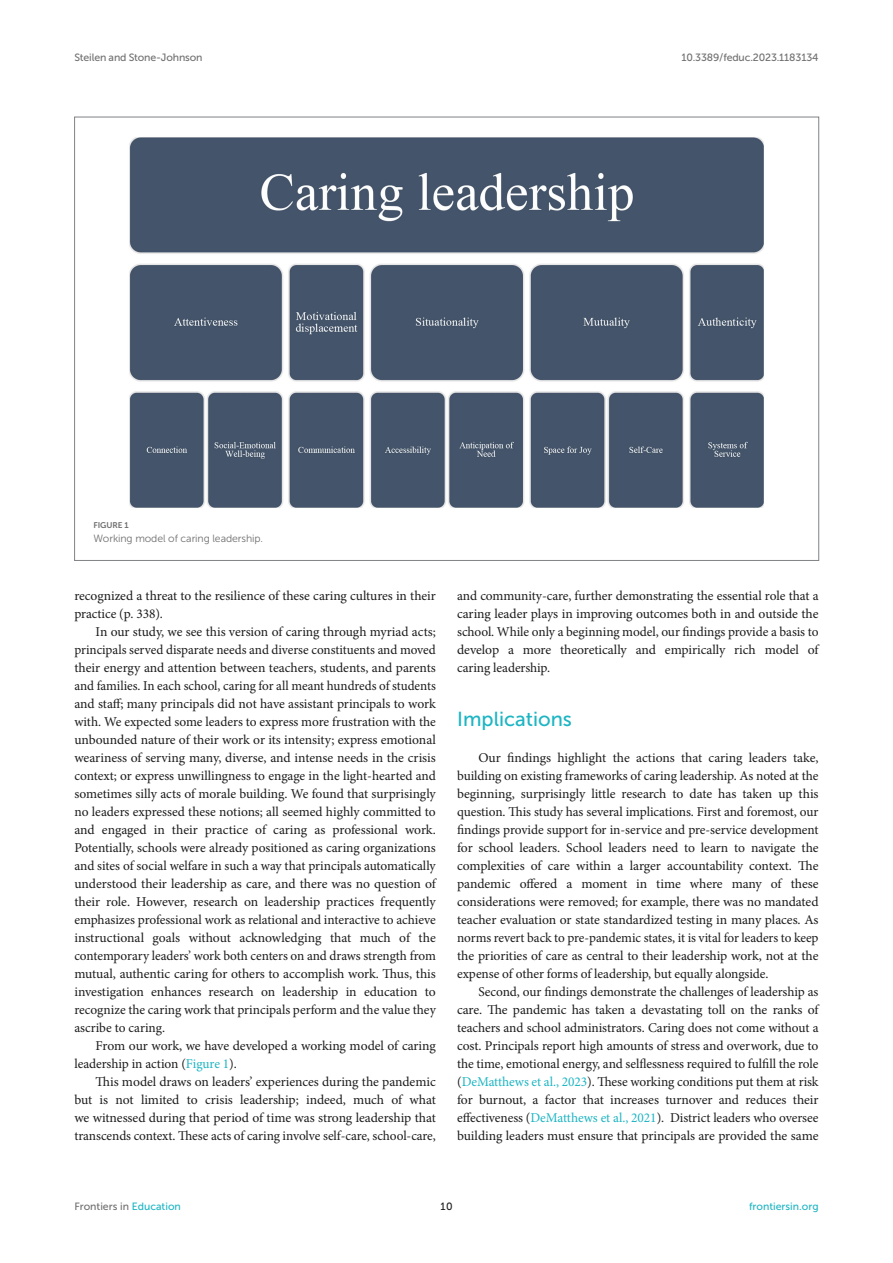
<style>
.page{position:relative;width:893px;height:1263px;background:#fff}
.page>*{position:absolute;margin:0;border:0;box-sizing:border-box;transform-origin:0 0}
.HEAD_1{font:20.25px "Museo Sans 500";color:#1db5c3}
.TEXT{font:13.5px/18px "Minion Pro";letter-spacing:-.005em;color:#1b1c1b;text-align:justify}
.TEXT_FLUSH{font:13.5px/18px "Minion Pro";letter-spacing:-.005em;color:#1b1c1b;text-align:justify}
.t1{font:10.5px "Museo Sans 500";letter-spacing:-.015em;color:#706f70}
.FIG_LEG{font:10.5px "Museo Sans 300";letter-spacing:-.01em;color:#706f70}
.t2{font:10.5px "Museo Sans 500";color:#1db5c3}
.t3{font:10.5px "Museo Sans 500";color:#1b1c1b}
.FIG_HD{font:8.25px "Museo Sans 700";letter-spacing:-.01em;color:#706f70}
.s1{color:#1db5c3}
</style>
<div class="page">
<img style="left:129px;top:137px;width:635px;height:371px">
<p class="t1" style="left:74px;top:51px;width:130px">Steilen and Stone-Johnson</p>
<p class="t1" style="left:681px;top:51px;width:139px">10.3389/feduc.2023.1183134</p>
<p class="FIG_HD" style="left:94px;top:521px;width:37px">FIGURE 1</p>
<p class="FIG_LEG" style="left:94px;top:532px;width:171px">Working model of caring leadership.</p>
<p class="TEXT" style="left:74px;top:587px;width:363px">recognized a threat to the resilience of these caring cultures in their practice (p. 338).</p>
<p class="TEXT" style="left:74px;top:623px;width:363px;text-indent:21px">In our study, we see this version of caring through myriad acts; principals served disparate needs and diverse constituents and moved their energy and attention between teachers, students, and parents and families. In each school, caring for all meant hundreds of students and staff; many principals did not have assistant principals to work with. We expected some leaders to express more frustration with the unbounded nature of their work or its intensity; express emotional weariness of serving many, diverse, and intense needs in the crisis context; or express unwillingness to engage in the light-hearted and sometimes silly acts of morale building. We found that surprisingly no leaders expressed these notions; all seemed highly committed to and engaged in their practice of caring as professional work.<br>Potentially, schools were already positioned as caring organizations and sites of social welfare in such a way that principals automatically understood their leadership as care, and there was no question of their role. However, research on leadership practices frequently emphasizes professional work as relational and interactive to achieve instructional goals without acknowledging that much of the contemporary leaders’ work both centers on and draws strength from mutual, authentic caring for others to accomplish work. Thus, this investigation enhances research on leadership in education to recognize the caring work that principals perform and the value they ascribe to caring.</p>
<p class="TEXT" style="left:74px;top:1037px;width:363px;text-indent:21px">From our work, we have developed a working model of caring leadership in action (<span class="s1">Figure 1</span>).</p>
<p class="TEXT" style="left:74px;top:1073px;width:363px;text-indent:21px">This model draws on leaders’ experiences during the pandemic but is not limited to crisis leadership; indeed, much of what we witnessed during that period of time was strong leadership that transcends context. These acts of caring involve self-care, school-care,</p>
<p class="TEXT" style="left:457px;top:587px;width:363px">and community-care, further demonstrating the essential role that a caring leader plays in improving outcomes both in and outside the school. While only a beginning model, our findings provide a basis to develop a more theoretically and empirically rich model of caring leadership.</p>
<p class="HEAD_1" style="left:457px;top:708px;width:116px">Implications</p>
<p class="TEXT_FLUSH" style="left:457px;top:749px;width:363px;text-indent:21px">Our findings highlight the actions that caring leaders take, building on existing frameworks of caring leadership. As noted at the beginning, surprisingly little research to date has taken up this question. This study has several implications. First and foremost, our findings provide support for in-service and pre-service development for school leaders. School leaders need to learn to navigate the complexities of care within a larger accountability context. The pandemic offered a moment in time where many of these considerations were removed; for example, there was no mandated teacher evaluation or state standardized testing in many places. As norms revert back to pre-pandemic states, it is vital for leaders to keep the priorities of care as central to their leadership work, not at the expense of other forms of leadership, but equally alongside.</p>
<p class="TEXT" style="left:457px;top:983px;width:363px;text-indent:21px">Second, our findings demonstrate the challenges of leadership as care. The pandemic has taken a devastating toll on the ranks of teachers and school administrators. Caring does not come without a cost. Principals report high amounts of stress and overwork, due to the time, emotional energy, and selflessness required to fulfill the role (<span class="s1">DeMatthews et al., 2023</span>). These working conditions put them at risk for burnout, a factor that increases turnover and reduces their effectiveness (<span class="s1">DeMatthews et al., 2021</span>). District leaders who oversee building leaders must ensure that principals are provided the same</p>
<p class="t1" style="left:74px;top:1200px;width:108px">Frontiers in <span class="s1">Education</span></p>
<p class="t3" style="left:440px;top:1200px;width:14px">10</p>
<p class="t2" style="left:749px;top:1200px;width:71px">frontiersin.org</p>
</div>
